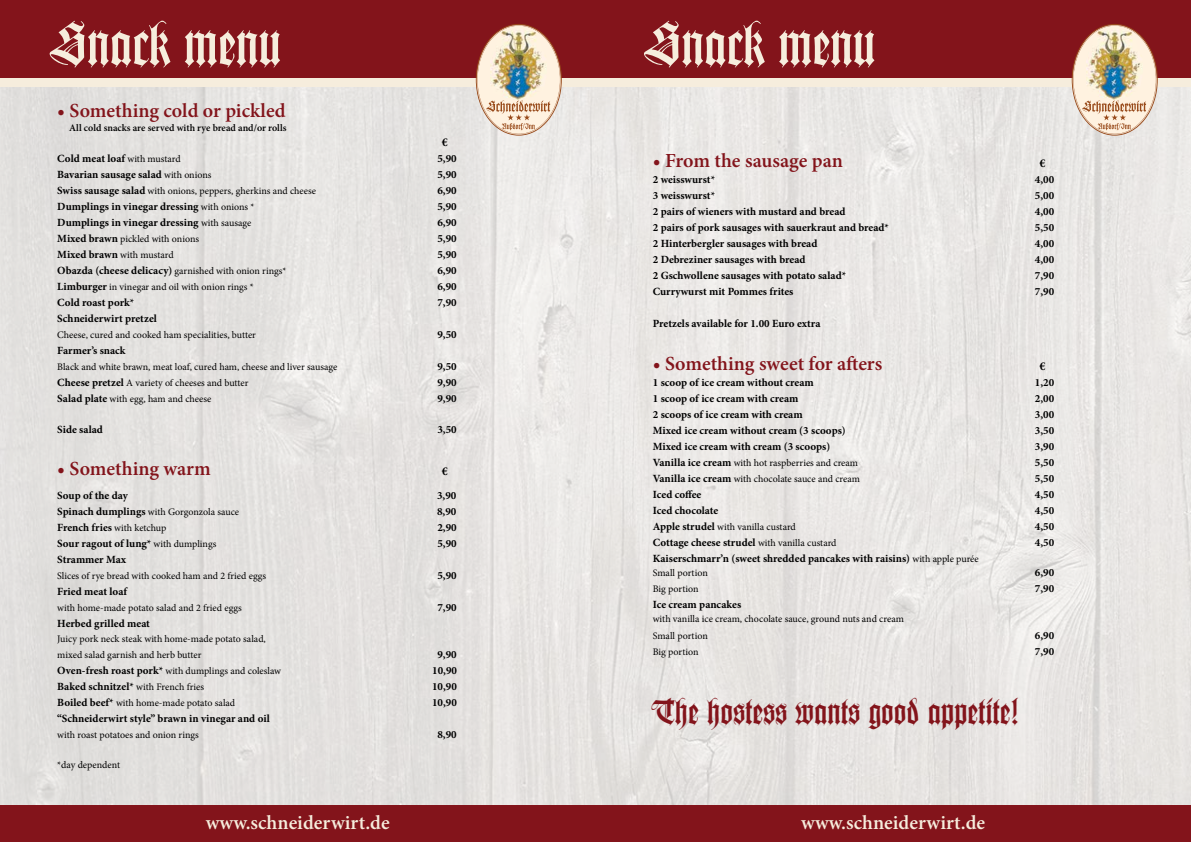
<style>
.page{position:relative;width:1191px;height:842px;background:#fff}
.page>*{position:absolute;margin:0;border:0;box-sizing:border-box;transform-origin:0 0}
.t1{font:60.9px "Wilhelm Klingspor Gotisch";color:#f6eddd}
.t2{font:36px "Wilhelm Klingspor Gotisch";color:#83141b}
.t3{font:600 20px "Minion Pro";color:#83141b}
.t4{font:600 20px "Minion Pro";letter-spacing:.005em;color:#f6eddd}
.t5{font:700 12px "Minion Pro";color:#000}
.t6{font:700 11px "Minion Pro";color:#000}
.t7{font:10px/16px "Minion Pro";color:#000}
.t8{font:600 10px "Minion Pro";color:#000}
.s1{font-weight:400;font-size:10px}
.s2{font-weight:700;font-size:11px}
</style>
<div class="page">
<img style="left:0;top:86px;width:1191px;height:719px">
<div style="left:587px;top:42px;width:604px;height:44px;background:#f6eddd"></div>
<div style="left:0;top:42px;width:604px;height:44px;background:#f6eddd"></div>
<div style="left:0;top:0;width:1191px;height:77px;background:#83141b"></div>
<div style="left:0;top:805px;width:1191px;height:37px;background:#83141b"></div>
<svg style="left:476px;top:24px;width:86px;height:112px"></svg>
<img style="left:490px;top:29px;width:57px;height:71px">
<svg style="left:1071px;top:24px;width:86px;height:112px"></svg>
<img style="left:1086px;top:29px;width:56px;height:71px">
<h1 class="t1" style="left:51px;top:10px;width:231px">Snack menu</h1>
<h3 class="t3" style="left:57px;top:96px;width:230px">• Something cold or pickled</h3>
<p class="t8" style="left:69px;top:121px;width:219px">All cold snacks are served with rye bread and/or rolls</p>
<p class="t5" style="left:442px;top:134px;width:7px">€</p>
<p class="t6" style="left:57px;top:151px;width:125px">Cold meat loaf <span class="s1">with mustard</span></p>
<p class="t6" style="left:437px;top:151px;width:21px">5,90</p>
<p class="t6" style="left:57px;top:167px;width:156px">Bavarian sausage salad <span class="s1">with onions</span></p>
<p class="t6" style="left:437px;top:167px;width:21px">5,90</p>
<p class="t7" style="left:57px;top:183px;width:260px"><span class="s2">Swiss sausage salad</span> with onions, peppers, gherkins and cheese</p>
<p class="t6" style="left:437px;top:183px;width:21px">6,90</p>
<p class="t6" style="left:57px;top:199px;width:199px">Dumplings in vinegar dressing <span class="s1">with onions *</span></p>
<p class="t6" style="left:437px;top:199px;width:21px">5,90</p>
<p class="t6" style="left:57px;top:215px;width:195px">Dumplings in vinegar dressing <span class="s1">with sausage</span></p>
<p class="t6" style="left:437px;top:215px;width:21px">6,90</p>
<p class="t7" style="left:57px;top:231px;width:143px"><span class="s2">Mixed brawn</span> pickled with onions</p>
<p class="t6" style="left:437px;top:231px;width:21px">5,90</p>
<p class="t7" style="left:57px;top:247px;width:118px"><span class="s2">Mixed brawn</span> with mustard</p>
<p class="t6" style="left:437px;top:247px;width:21px">5,90</p>
<p class="t7" style="left:57px;top:263px;width:231px"><span class="s2">Obazda (cheese delicacy)</span> garnished with onion rings*</p>
<p class="t6" style="left:437px;top:263px;width:21px">6,90</p>
<p class="t7" style="left:57px;top:279px;width:198px"><span class="s2">Limburger</span> in vinegar and oil with onion rings *</p>
<p class="t6" style="left:437px;top:279px;width:21px">6,90</p>
<p class="t6" style="left:57px;top:295px;width:78px">Cold roast pork*</p>
<p class="t6" style="left:437px;top:295px;width:21px">7,90</p>
<p class="t6" style="left:57px;top:311px;width:101px">Schneiderwirt pretzel</p>
<p class="t7" style="left:57px;top:327px;width:200px">Cheese, cured and cooked ham specialities, butter</p>
<p class="t6" style="left:437px;top:327px;width:21px">9,50</p>
<p class="t6" style="left:57px;top:343px;width:70px">Farmer’s snack</p>
<p class="t7" style="left:57px;top:359px;width:281px">Black and white brawn, meat loaf, cured ham, cheese and liver sausage</p>
<p class="t6" style="left:437px;top:359px;width:21px">9,50</p>
<p class="t7" style="left:57px;top:375px;width:193px"><span class="s2">Cheese pretzel</span> A variety of cheeses and butter</p>
<p class="t6" style="left:437px;top:375px;width:21px">9,90</p>
<p class="t7" style="left:57px;top:391px;width:156px"><span class="s2">Salad plate</span> with egg, ham and cheese</p>
<p class="t6" style="left:437px;top:391px;width:21px">9,90</p>
<p class="t6" style="left:57px;top:422px;width:47px">Side salad</p>
<p class="t6" style="left:437px;top:422px;width:21px">3,50</p>
<h3 class="t3" style="left:57px;top:455px;width:155px">• Something warm</h3>
<p class="t5" style="left:442px;top:463px;width:7px">€</p>
<p class="t6" style="left:57px;top:488px;width:72px">Soup of the day</p>
<p class="t6" style="left:437px;top:488px;width:21px">3,90</p>
<p class="t7" style="left:57px;top:504px;width:183px"><span class="s2">Spinach dumplings</span> with Gorgonzola sauce</p>
<p class="t6" style="left:437px;top:504px;width:21px">8,90</p>
<p class="t6" style="left:57px;top:520px;width:111px">French fries <span class="s1">with ketchup</span></p>
<p class="t6" style="left:437px;top:520px;width:21px">2,90</p>
<p class="t6" style="left:57px;top:536px;width:161px">Sour ragout of lung* <span class="s1">with dumplings</span></p>
<p class="t6" style="left:437px;top:536px;width:21px">5,90</p>
<p class="t6" style="left:57px;top:552px;width:70px">Strammer Max</p>
<p class="t7" style="left:57px;top:568px;width:210px">Slices of rye bread with cooked ham and 2 fried eggs</p>
<p class="t6" style="left:437px;top:568px;width:21px">5,90</p>
<p class="t6" style="left:57px;top:584px;width:71px">Fried meat loaf</p>
<p class="t7" style="left:57px;top:600px;width:186px">with home-made potato salad and 2 fried eggs</p>
<p class="t6" style="left:437px;top:600px;width:21px">7,90</p>
<p class="t6" style="left:57px;top:616px;width:94px">Herbed grilled meat</p>
<p class="t7" style="left:57px;top:631px;width:210px">Juicy pork neck steak with home-made potato salad, mixed salad garnish and herb butter</p>
<p class="t6" style="left:437px;top:647px;width:21px">9,90</p>
<p class="t7" style="left:57px;top:663px;width:225px"><span class="s2">Oven-fresh roast pork*</span> with dumplings and coleslaw</p>
<p class="t6" style="left:432px;top:663px;width:26px">10,90</p>
<p class="t6" style="left:57px;top:679px;width:148px">Baked schnitzel* <span class="s1">with French fries</span></p>
<p class="t6" style="left:432px;top:679px;width:26px">10,90</p>
<p class="t7" style="left:57px;top:695px;width:179px"><span class="s2">Boiled beef*</span> with home-made potato salad</p>
<p class="t6" style="left:432px;top:695px;width:26px">10,90</p>
<p class="t6" style="left:57px;top:711px;width:214px">“Schneiderwirt style” brawn in vinegar and oil</p>
<p class="t7" style="left:57px;top:727px;width:143px">with roast potatoes and onion rings</p>
<p class="t6" style="left:437px;top:727px;width:21px">8,90</p>
<p class="t7" style="left:57px;top:757px;width:64px">*day dependent</p>
<h3 class="t4" style="left:206px;top:809px;width:185px">www.schneiderwirt.de</h3>
<h1 class="t1" style="left:645px;top:10px;width:231px">Snack menu</h1>
<h3 class="t3" style="left:653px;top:146px;width:192px">• From the sausage pan</h3>
<p class="t5" style="left:1039px;top:154px;width:7px">€</p>
<p class="t6" style="left:653px;top:171px;width:64px">2 weisswurst*</p>
<p class="t6" style="left:1035px;top:171px;width:21px">4,00</p>
<p class="t6" style="left:653px;top:187px;width:64px">3 weisswurst*</p>
<p class="t6" style="left:1035px;top:187px;width:21px">5,00</p>
<p class="t6" style="left:653px;top:204px;width:194px">2 pairs of wieners with mustard and bread</p>
<p class="t6" style="left:1035px;top:204px;width:21px">4,00</p>
<p class="t6" style="left:653px;top:220px;width:238px">2 pairs of pork sausages with sauerkraut and bread*</p>
<p class="t6" style="left:1035px;top:220px;width:21px">5,50</p>
<p class="t6" style="left:653px;top:236px;width:166px">2 Hinterbergler sausages with bread</p>
<p class="t6" style="left:1035px;top:236px;width:21px">4,00</p>
<p class="t6" style="left:653px;top:252px;width:154px">2 Debreziner sausages with bread</p>
<p class="t6" style="left:1035px;top:252px;width:21px">4,00</p>
<p class="t6" style="left:653px;top:268px;width:195px">2 Gschwollene sausages with potato salad*</p>
<p class="t6" style="left:1035px;top:268px;width:21px">7,90</p>
<p class="t6" style="left:653px;top:284px;width:142px">Currywurst mit Pommes frites</p>
<p class="t6" style="left:1035px;top:284px;width:21px">7,90</p>
<p class="t6" style="left:653px;top:316px;width:169px">Pretzels available for 1.00 Euro extra</p>
<h3 class="t3" style="left:653px;top:350px;width:231px">• Something sweet for afters</h3>
<p class="t5" style="left:1039px;top:358px;width:7px">€</p>
<p class="t6" style="left:653px;top:375px;width:163px">1 scoop of ice cream without cream</p>
<p class="t6" style="left:1035px;top:375px;width:21px">1,20</p>
<p class="t6" style="left:653px;top:391px;width:147px">1 scoop of ice cream with cream</p>
<p class="t6" style="left:1035px;top:391px;width:21px">2,00</p>
<p class="t6" style="left:653px;top:407px;width:151px">2 scoops of ice cream with cream</p>
<p class="t6" style="left:1035px;top:407px;width:21px">3,00</p>
<p class="t6" style="left:653px;top:423px;width:194px">Mixed ice cream without cream (3 scoops)</p>
<p class="t6" style="left:1035px;top:423px;width:21px">3,50</p>
<p class="t6" style="left:653px;top:439px;width:179px">Mixed ice cream with cream (3 scoops)</p>
<p class="t6" style="left:1035px;top:439px;width:21px">3,90</p>
<p class="t7" style="left:653px;top:455px;width:207px"><span class="s2">Vanilla ice cream</span> with hot raspberries and cream</p>
<p class="t6" style="left:1035px;top:455px;width:21px">5,50</p>
<p class="t7" style="left:653px;top:471px;width:209px"><span class="s2">Vanilla ice cream</span> with chocolate sauce and cream</p>
<p class="t6" style="left:1035px;top:471px;width:21px">5,50</p>
<p class="t6" style="left:653px;top:487px;width:50px">Iced coffee</p>
<p class="t6" style="left:1035px;top:487px;width:21px">4,50</p>
<p class="t6" style="left:653px;top:503px;width:67px">Iced chocolate</p>
<p class="t6" style="left:1035px;top:503px;width:21px">4,50</p>
<p class="t7" style="left:653px;top:519px;width:145px"><span class="s2">Apple strudel</span> with vanilla custard</p>
<p class="t6" style="left:1035px;top:519px;width:21px">4,50</p>
<p class="t6" style="left:653px;top:535px;width:185px">Cottage cheese strudel <span class="s1">with vanilla custard</span></p>
<p class="t6" style="left:1035px;top:535px;width:21px">4,50</p>
<p class="t6" style="left:653px;top:551px;width:327px">Kaiserschmarr’n (sweet shredded pancakes with raisins) <span class="s1">with apple purée</span></p>
<p class="t7" style="left:653px;top:564px;width:57px">Small portion</p>
<p class="t6" style="left:1035px;top:564px;width:21px">6,90</p>
<p class="t7" style="left:653px;top:580px;width:47px">Big portion</p>
<p class="t6" style="left:1035px;top:580px;width:21px">7,90</p>
<p class="t6" style="left:653px;top:596px;width:90px">Ice cream pancakes</p>
<p class="t7" style="left:653px;top:611px;width:253px">with vanilla ice cream, chocolate sauce, ground nuts and cream<br>Small portion</p>
<p class="t6" style="left:1035px;top:627px;width:21px">6,90</p>
<p class="t7" style="left:653px;top:643px;width:47px">Big portion</p>
<p class="t6" style="left:1035px;top:643px;width:21px">7,90</p>
<h2 class="t2" style="left:652px;top:692px;width:368px">The hostess wants good appetite!</h2>
<h3 class="t4" style="left:801px;top:809px;width:185px">www.schneiderwirt.de</h3>
</div>
